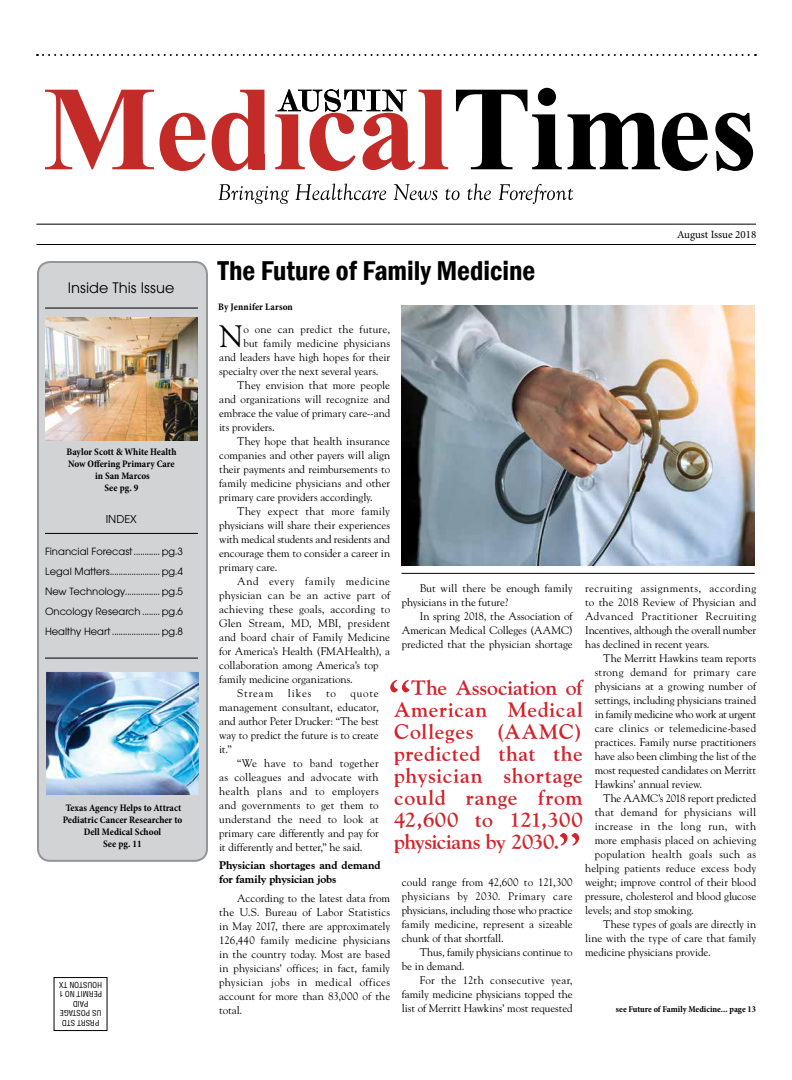
<style>
.page{position:relative;width:792px;height:1080px;background:#fff}
.page>*{position:absolute;margin:0;border:0;box-sizing:border-box;transform-origin:0 0}
.t1{font:30.9px "Goudy";color:#000}
.t2{font:600 condensed 28px "Franklin Gothic";color:#000}
.t3{font:700 21px/22px "Goudy Old Style BT";letter-spacing:.025em;color:#d2232a;text-align:justify}
.t4{font:16px "Avant Gard EF";color:#000}
.t5{font:12px "Avant Gard EF";color:#000}
.t6{font:11px/14px "Goudy";color:#000;text-align:justify}
.t7{font:11px/20px "Avant Gard EF";color:#000;text-align:justify}
.t8{font:11px "Goudy";letter-spacing:-.02em;color:#000}
.t9{font:11px "Goudy";letter-spacing:.02em;color:#000}
.t10{font:11px "Goudy";letter-spacing:.025em;color:#000}
.t11{font:800 11px/14px "Goudy Old Style BT";letter-spacing:-.005em;color:#000}
.t12{font:11px "Goudy";letter-spacing:.03em;color:#000}
.t13{font:11px "Goudy";letter-spacing:.045em;color:#000}
.t14{font:11px "Minion Pro";color:#000}
.t15{font:700 condensed 10px/12px "Minion Pro";color:#000;text-align:center}
.t16{font:700 condensed 9px "Minion Pro";color:#000}
.t17{font:condensed 7.9px/9.5px "Helvetica";color:#000;text-align:center}
</style>
<div class="page">
<svg style="left:37px;top:54px;width:719px;height:2px"></svg>
<hr style="left:36px;top:224px;width:720px;height:1px;background:#000">
<svg style="left:45px;top:90px;width:109px;height:79px"></svg>
<svg style="left:160px;top:113px;width:45px;height:58px"></svg>
<svg style="left:456px;top:88px;width:106px;height:81px"></svg>
<svg style="left:568px;top:113px;width:140px;height:58px"></svg>
<svg style="left:715px;top:113px;width:38px;height:58px"></svg>
<svg style="left:212px;top:90px;width:52px;height:81px"></svg>
<div style="left:252px;top:154px;width:12px;height:15px;background:#c22b27"></div>
<svg style="left:219px;top:184px;width:70px;height:20px"></svg>
<svg style="left:295px;top:184px;width:91px;height:16px"></svg>
<svg style="left:394px;top:184px;width:43px;height:16px"></svg>
<svg style="left:445px;top:189px;width:15px;height:11px"></svg>
<svg style="left:467px;top:184px;width:24px;height:16px"></svg>
<svg style="left:499px;top:184px;width:74px;height:20px"></svg>
<svg style="left:275px;top:89px;width:173px;height:82px"></svg>
<hr style="left:36px;top:244px;width:720px;height:1px;background:#000">
<div style="left:54px;top:977px;width:54px;height:54px;border:1px solid #000"></div>
<img style="left:402px;top:305px;width:353px;height:261px">
<hr style="left:402px;top:573px;width:353px;height:1px;background:#000">
<svg style="left:560px;top:833px;width:19px;height:13px"></svg>
<svg style="left:390px;top:680px;width:20px;height:13px"></svg>
<div style="left:38px;top:262px;width:169px;height:599px;background:#d1d3d4;border-radius:12px"></div>
<div style="left:37px;top:261px;width:171px;height:601px;border:2px solid #939598;border-radius:12px"></div>
<hr style="left:45px;top:308px;width:153px;height:1px;background:#000">
<img style="left:45px;top:318px;width:153px;height:123px">
<img style="left:46px;top:672px;width:153px;height:123px">
<hr style="left:45px;top:533px;width:153px;height:1px;background:#000">
<hr style="left:45px;top:658px;width:153px;height:1px;background:#000">
<h3 class="t4" style="left:68px;top:278px;width:108px">Inside This Issue</h3>
<p class="t15" style="left:67px;top:446px;width:111px">Baylor Scott &amp; White Health<br>Now Offering Primary Care in San Marcos<br>See pg. 9</p>
<p class="t5" style="left:106px;top:512px;width:33px">INDEX</p>
<p class="t7" style="left:45px;top:541px;width:140px">Financial Forecast............ pg.3<br>Legal Matters....................... pg.4<br>New Technology................ pg.5<br>Oncology Research ........ pg.6<br>Healthy Heart ...................... pg.8</p>
<p class="t15" style="left:63px;top:802px;width:121px">Texas Agency Helps to Attract<br>Pediatric Cancer Researcher to<br>Dell Medical School<br>See pg. 11</p>
<p class="t17" style="left:102px;top:1028px;width:45px;rotate:-180deg">PRSRT STD<br>US POSTAGE<br>PAID<br>PERMIT NO 1<br>HOUSTON TX</p>
<p class="t14" style="left:677px;top:227px;width:81px">August Issue 2018</p>
<h2 class="t2" style="left:218px;top:252px;width:319px">The Future of Family Medicine</h2>
<h1 class="t1" style="left:219px;top:317px;width:26px">N</h1>
<p class="t6" style="left:243px;top:321px;width:148px">o one can predict the future,</p>
<p class="t15" style="left:218px;top:301px;width:76px">By Jennifer Larson</p>
<p class="t6" style="left:243px;top:335px;width:148px">but family medicine physicians</p>
<p class="t6" style="left:219px;top:349px;width:173px">and leaders have high hopes for their</p>
<p class="t6" style="left:219px;top:363px;width:161px">specialty over the next several years.</p>
<p class="t6" style="left:237px;top:377px;width:154px">They envision that more people</p>
<p class="t6" style="left:219px;top:391px;width:172px">and organizations will recognize and</p>
<p class="t6" style="left:219px;top:405px;width:173px">embrace the value of primary care--and</p>
<p class="t6" style="left:219px;top:419px;width:57px">its providers.</p>
<p class="t6" style="left:237px;top:433px;width:155px">They hope that health insurance</p>
<p class="t6" style="left:219px;top:447px;width:173px">companies and other payers will align</p>
<p class="t6" style="left:219px;top:461px;width:172px">their payments and reimbursements to</p>
<p class="t6" style="left:219px;top:475px;width:172px">family medicine physicians and other</p>
<p class="t6" style="left:219px;top:489px;width:155px">primary care providers accordingly.</p>
<p class="t10" style="left:237px;top:504px;width:154px">They expect that more family</p>
<p class="t6" style="left:219px;top:517px;width:172px">physicians will share their experiences</p>
<p class="t8" style="left:219px;top:532px;width:172px">with medical students and residents and</p>
<p class="t6" style="left:219px;top:545px;width:172px">encourage them to consider a career in</p>
<p class="t6" style="left:219px;top:559px;width:60px">primary care.</p>
<p class="t13" style="left:237px;top:574px;width:155px">And every family medicine</p>
<p class="t6" style="left:219px;top:587px;width:173px">physician can be an active part of</p>
<p class="t9" style="left:219px;top:602px;width:172px">achieving these goals, according to</p>
<p class="t6" style="left:219px;top:615px;width:173px">Glen Stream, MD, MBI, president</p>
<p class="t6" style="left:219px;top:629px;width:172px">and board chair of Family Medicine</p>
<p class="t6" style="left:219px;top:643px;width:173px">for America’s Health (FMAHealth), a</p>
<p class="t6" style="left:219px;top:657px;width:161px">collaboration among America’s top</p>
<p class="t6" style="left:219px;top:671px;width:135px">family medicine organizations.</p>
<p class="t6" style="left:237px;top:685px;width:38px">Stream</p>
<p class="t6" style="left:288px;top:685px;width:25px">likes</p>
<p class="t6" style="left:326px;top:685px;width:11px">to</p>
<p class="t6" style="left:402px;top:581px;width:173px;text-indent:18px">But will there be enough family physicians in the future?</p>
<p class="t6" style="left:402px;top:609px;width:173px;text-indent:18px">In spring 2018, the Association of American Medical Colleges (AAMC) predicted that the physician shortage</p>
<p class="t6" style="left:585px;top:581px;width:173px">recruiting assignments, according to the 2018 Review of Physician and Advanced Practitioner Recruiting Incentives, although the overall number has declined in recent years.</p>
<p class="t6" style="left:595px;top:651px;width:163px;text-indent:9px">The Merritt Hawkins team reports strong demand for primary care physicians at a growing number of settings, including physicians trained in family medicine who work at urgent care clinics or telemedicine-based practices. Family nurse practitioners have also been climbing the list of the most requested candidates on Merritt Hawkins’ annual review.</p>
<p class="t8" style="left:603px;top:792px;width:154px">The AAMC’s 2018 report predicted</p>
<p class="t9" style="left:595px;top:806px;width:163px">that demand for physicians will</p>
<p class="t12" style="left:595px;top:820px;width:163px">increase in the long run, with</p>
<p class="t6" style="left:595px;top:833px;width:163px">more emphasis placed on achieving</p>
<p class="t10" style="left:595px;top:848px;width:163px">population health goals such as</p>
<p class="t6" style="left:585px;top:861px;width:173px">helping patients reduce excess body</p>
<p class="t6" style="left:585px;top:875px;width:172px">weight; improve control of their blood</p>
<p class="t6" style="left:585px;top:889px;width:172px">pressure, cholesterol and blood glucose</p>
<p class="t6" style="left:585px;top:903px;width:110px">levels; and stop smoking.</p>
<p class="t6" style="left:603px;top:917px;width:154px">These types of goals are directly in</p>
<p class="t6" style="left:585px;top:931px;width:173px">line with the type of care that family</p>
<p class="t6" style="left:585px;top:945px;width:127px">medicine physicians provide.</p>
<h3 class="t3" style="left:394px;top:677px;width:190px;text-indent:17px">The Association of American Medical Colleges (AAMC) predicted that the physician shortage could range from 42,600 to 121,300 physicians by 2030.</h3>
<p class="t6" style="left:219px;top:685px;width:161px;text-indent:131px">quote management consultant, educator, and author Peter Drucker: “The best way to predict the future is to create it.”</p>
<p class="t6" style="left:219px;top:755px;width:161px;text-indent:18px">“We have to band together as colleagues and advocate with health plans and to employers and governments to get them to understand the need to look at primary care differently and pay for it differently and better,” he said.</p>
<p class="t11" style="left:219px;top:858px;width:163px">Physician shortages and demand for family physician jobs</p>
<p class="t6" style="left:219px;top:890px;width:173px;text-indent:18px">According to the latest data from the U.S. Bureau of Labor Statistics in May 2017, there are approximately 126,440 family medicine physicians in the country today. Most are based in physicians’ offices; in fact, family physician jobs in medical offices account for more than 83,000 of the total.</p>
<p class="t6" style="left:402px;top:875px;width:173px">could range from 42,600 to 121,300 physicians by 2030. Primary care physicians, including those who practice family medicine, represent a sizeable chunk of that shortfall.</p>
<p class="t6" style="left:402px;top:945px;width:173px;text-indent:18px">Thus, family physicians continue to be in demand.</p>
<p class="t6" style="left:402px;top:973px;width:172px;text-indent:18px">For the 12th consecutive year, family medicine physicians topped the list of Merritt Hawkins’ most requested</p>
<p class="t16" style="left:616px;top:1003px;width:142px">see Future of Family Medicine... page 13</p>
</div>
